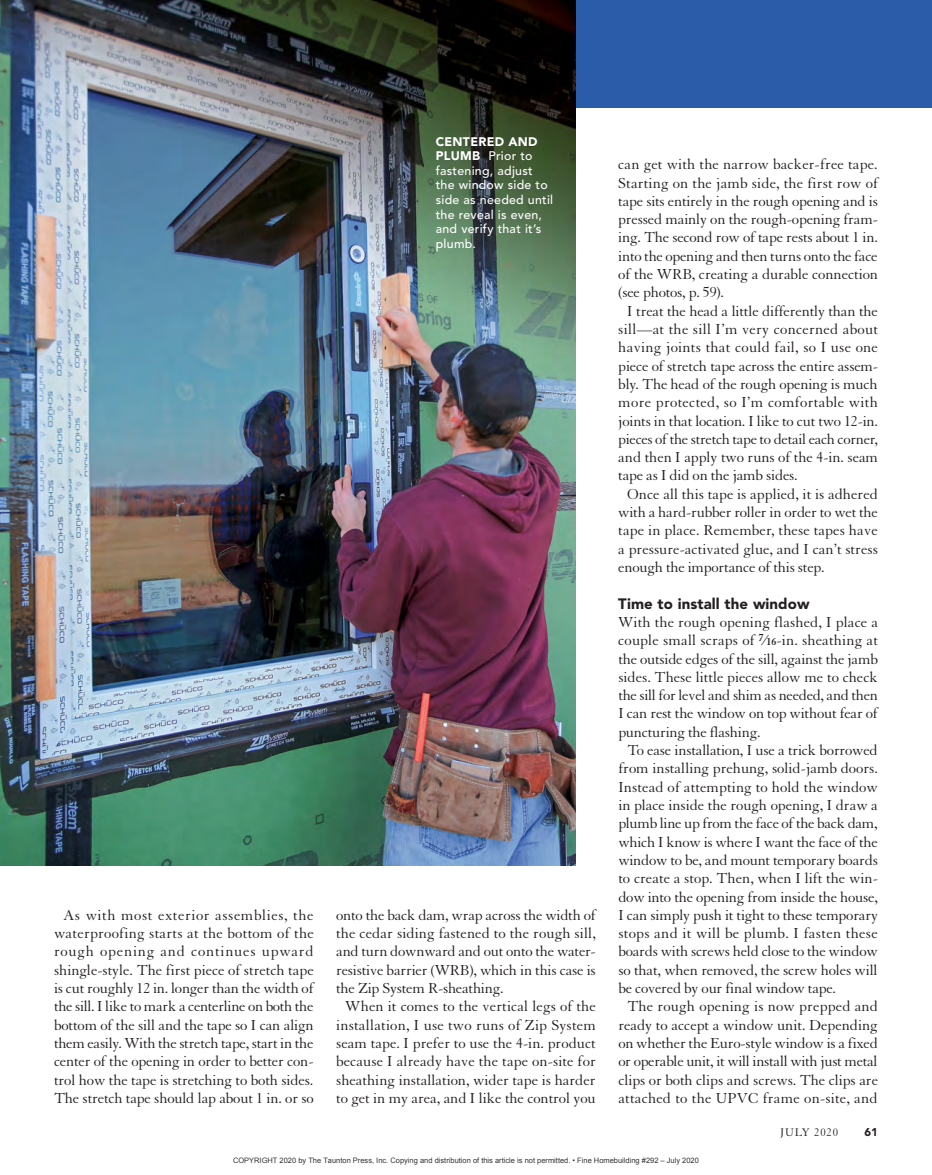
<style>
.page{position:relative;width:932px;height:1175px;background:#fff}
.page>*{position:absolute;margin:0;border:0;box-sizing:border-box;transform-origin:0 0}
.t1{font:15.75px/18.3px "Granjon LT Std";letter-spacing:-.01em;color:#231f20;text-align:center}
.t2{font:15.75px "Granjon LT Std";letter-spacing:.015em;color:#231f20}
.t3{font:15.75px "Granjon LT Std";letter-spacing:.01em;color:#231f20}
.t4{font:900 15px "Avenir LT Std";letter-spacing:.005em;color:#231f20}
.t5{font:500 12.3px/14.7px "Avenir LT Std";letter-spacing:.02em;color:#fff}
.t6{font:12px "Granjon LT Std";letter-spacing:.07em;color:#231f20}
.t7{font:900 11.25px "Avenir LT Std";color:#231f20}
.t8{font:7.5px "Arial";color:rgb(0 0 0/.8)}
.s1{font-weight:900}
.s2{font-weight:700}
.s3{font-weight:700;font-size:10.95px}
</style>
<div class="page">
<div style="left:0;top:0;width:932px;height:108px;background:#2a5caa"></div>
<img style="left:0;top:0;width:575px;height:865px">
<p class="t5" style="left:436px;top:134px;width:119px"><span class="s1">centered and plumb</span> Prior to fastening, adjust the window side to side as needed until the reveal is even, and verify that it’s plumb.</p>
<p class="t1" style="left:618px;top:155px;width:261px">can get with the narrow backer-free tape.</p>
<p class="t1" style="left:618px;top:174px;width:261px">Starting on the jamb side, the first row of</p>
<p class="t1" style="left:618px;top:192px;width:261px">tape sits entirely in the rough opening and is</p>
<p class="t1" style="left:618px;top:210px;width:261px">pressed mainly on the rough-opening fram-</p>
<p class="t1" style="left:618px;top:229px;width:261px">ing. The second row of tape rests about 1 in.</p>
<p class="t1" style="left:618px;top:247px;width:261px">into the opening and then turns onto the face</p>
<p class="t1" style="left:618px;top:265px;width:261px">of the WRB, creating a durable connection</p>
<p class="t1" style="left:618px;top:284px;width:107px">(see photos, p. 59).</p>
<p class="t1" style="left:627px;top:302px;width:252px">I treat the head a little differently than the</p>
<p class="t2" style="left:618px;top:321px;width:261px">sill—at the sill I’m very concerned about</p>
<p class="t2" style="left:618px;top:339px;width:261px">having joints that could fail, so I use one</p>
<p class="t1" style="left:618px;top:357px;width:261px">piece of stretch tape across the entire assem-</p>
<p class="t1" style="left:618px;top:375px;width:261px">bly. The head of the rough opening is much</p>
<p class="t2" style="left:618px;top:394px;width:261px">more protected, so I’m comfortable with</p>
<p class="t1" style="left:618px;top:412px;width:261px">joints in that location. I like to cut two 12-in.</p>
<p class="t1" style="left:618px;top:430px;width:261px">pieces of the stretch tape to detail each corner,</p>
<p class="t1" style="left:618px;top:448px;width:261px">and then I apply two runs of the 4-in. seam</p>
<p class="t1" style="left:618px;top:467px;width:181px">tape as I did on the jamb sides.</p>
<p class="t1" style="left:627px;top:485px;width:252px">Once all this tape is applied, it is adhered</p>
<p class="t1" style="left:618px;top:503px;width:261px">with a hard-rubber roller in order to wet the</p>
<p class="t1" style="left:618px;top:522px;width:261px">tape in place. Remember, these tapes have</p>
<p class="t1" style="left:618px;top:540px;width:261px">a pressure-activated glue, and I can’t stress</p>
<p class="t1" style="left:618px;top:558px;width:208px">enough the importance of this step.</p>
<p class="t4" style="left:618px;top:594px;width:193px">Time to install the window</p>
<p class="t1" style="left:618px;top:613px;width:261px">With the rough opening flashed, I place a</p>
<p class="t3" style="left:618px;top:632px;width:261px">couple small scraps of <sup>7</sup><span class="s2">⁄</span><span class="s3">16</span>-in. sheathing at</p>
<p class="t1" style="left:618px;top:650px;width:261px">the outside edges of the sill, against the jamb</p>
<p class="t1" style="left:618px;top:668px;width:261px">sides. These little pieces allow me to check</p>
<p class="t1" style="left:618px;top:686px;width:261px">the sill for level and shim as needed, and then</p>
<p class="t1" style="left:618px;top:704px;width:261px">I can rest the window on top without fear of</p>
<p class="t1" style="left:618px;top:723px;width:144px">puncturing the flashing.</p>
<p class="t1" style="left:627px;top:741px;width:252px">To ease installation, I use a trick borrowed</p>
<p class="t1" style="left:618px;top:759px;width:261px">from installing prehung, solid-jamb doors.</p>
<p class="t1" style="left:618px;top:778px;width:261px">Instead of attempting to hold the window</p>
<p class="t1" style="left:618px;top:796px;width:261px">in place inside the rough opening, I draw a</p>
<p class="t1" style="left:618px;top:814px;width:261px">plumb line up from the face of the back dam,</p>
<p class="t1" style="left:618px;top:833px;width:261px">which I know is where I want the face of the</p>
<p class="t1" style="left:618px;top:851px;width:261px">window to be, and mount temporary boards</p>
<p class="t1" style="left:618px;top:869px;width:261px">to create a stop. Then, when I lift the win-</p>
<p class="t1" style="left:618px;top:887px;width:261px">dow into the opening from inside the house,</p>
<p class="t1" style="left:618px;top:906px;width:261px">I can simply push it tight to these temporary</p>
<p class="t2" style="left:618px;top:924px;width:261px">stops and it will be plumb. I fasten these</p>
<p class="t1" style="left:618px;top:942px;width:261px">boards with screws held close to the window</p>
<p class="t1" style="left:618px;top:961px;width:261px">so that, when removed, the screw holes will</p>
<p class="t1" style="left:618px;top:979px;width:219px">be covered by our final window tape.</p>
<p class="t3" style="left:627px;top:998px;width:252px">The rough opening is now prepped and</p>
<p class="t1" style="left:618px;top:1016px;width:261px">ready to accept a window unit. Depending</p>
<p class="t1" style="left:618px;top:1034px;width:261px">on whether the Euro-style window is a fixed</p>
<p class="t1" style="left:618px;top:1052px;width:261px">or operable unit, it will install with just metal</p>
<p class="t1" style="left:618px;top:1071px;width:261px">clips or both clips and screws. The clips are</p>
<p class="t3" style="left:618px;top:1089px;width:261px">attached to the UPVC frame on-site, and</p>
<p class="t6" style="left:780px;top:1126px;width:60px">July 2020</p>
<p class="t7" style="left:864px;top:1125px;width:15px">61</p>
<p class="t8" style="left:233px;top:1155px;width:467px">COPYRIGHT 2020 by The Taunton Press, Inc. Copying and distribution of this article is not permitted. • Fine Homebuilding #292 – July 2020</p>
<p class="t1" style="left:54px;top:906px;width:261px">As with most exterior assemblies, the waterproofing starts at the bottom of the rough opening and continues upward shingle-style. The first piece of stretch tape is cut roughly 12 in. longer than the width of the sill. I like to mark a centerline on both the bottom of the sill and the tape so I can align them easily. With the stretch tape, start in the center of the opening in order to better con&shy;trol how the tape is stretching to both sides.<br>The stretch tape should lap about 1 in. or so</p>
<p class="t1" style="left:336px;top:906px;width:261px">onto the back dam, wrap across the width of</p>
<p class="t1" style="left:336px;top:924px;width:261px">the cedar siding fastened to the rough sill,</p>
<p class="t1" style="left:336px;top:942px;width:261px">and turn downward and out onto the water-</p>
<p class="t1" style="left:336px;top:961px;width:261px">resistive barrier (WRB), which in this case is</p>
<p class="t1" style="left:336px;top:979px;width:169px">the Zip System R-sheathing.</p>
<p class="t1" style="left:345px;top:997px;width:252px">When it comes to the vertical legs of the</p>
<p class="t3" style="left:336px;top:1016px;width:261px">installation, I use two runs of Zip System</p>
<p class="t1" style="left:336px;top:1034px;width:261px">seam tape. I prefer to use the 4-in. product</p>
<p class="t1" style="left:336px;top:1052px;width:261px">because I already have the tape on-site for</p>
<p class="t1" style="left:336px;top:1070px;width:261px">sheathing installation, wider tape is harder</p>
<p class="t1" style="left:336px;top:1089px;width:261px">to get in my area, and I like the control you</p>
</div>
